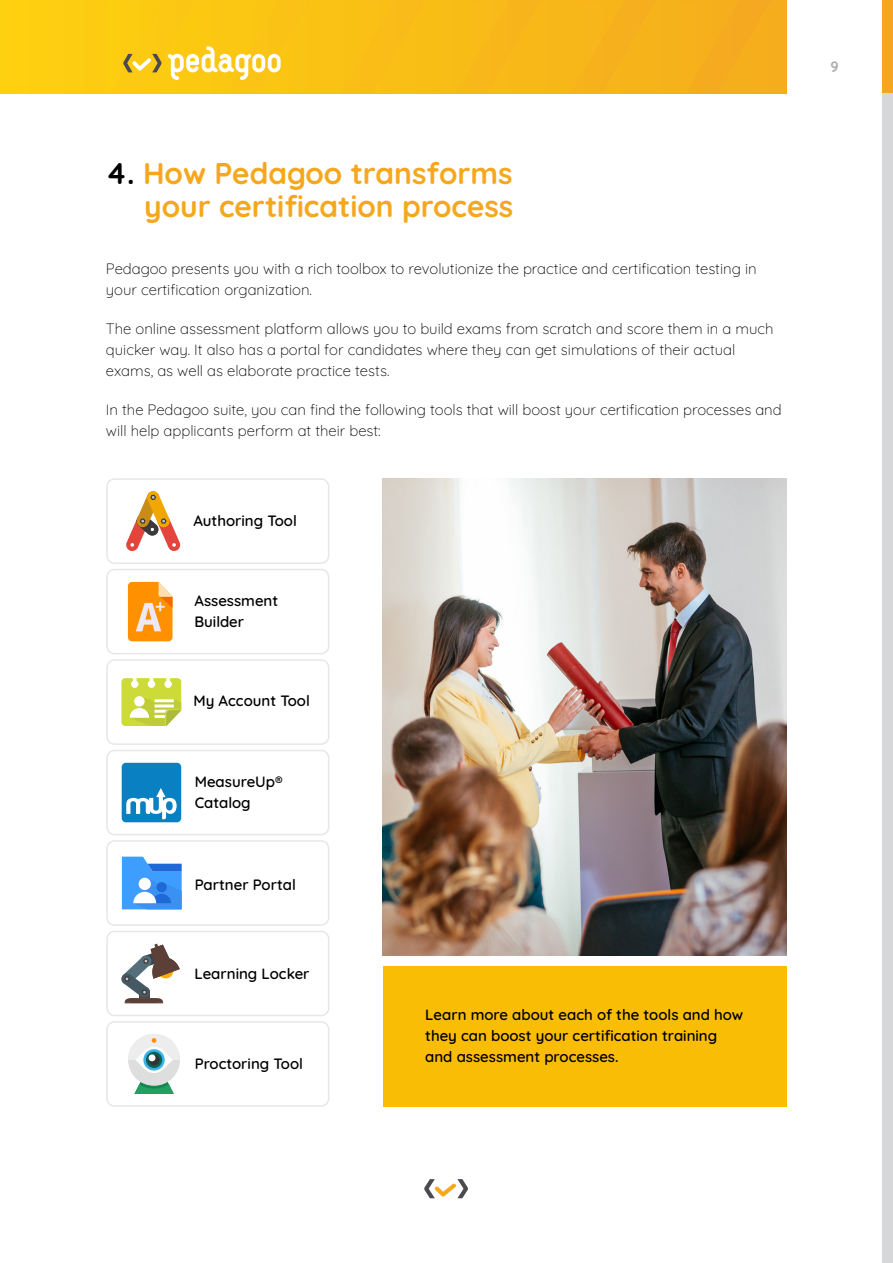
<style>
.page{position:relative;width:893px;height:1263px;background:#fff}
.page>*{position:absolute;margin:0;border:0;box-sizing:border-box;transform-origin:0 0}
.t1{font:700 30px/33px "Quicksand";color:#f5a81d;text-align:right}
.t2{font:300 15px/21px "Quicksand";color:#000}
.t3{font:600 15px/21px "Quicksand";color:#000}
.t4{font:700 15px "Quicksand";color:#adafb2}
.s1{color:#000}
</style>
<div class="page">
<svg style="left:424px;top:1179px;width:44px;height:19px"></svg>
<div style="left:0;top:0;width:787px;height:93px;background:#fdce11"></div>
<div style="left:882px;top:0;width:11px;height:93px;background:#f5a621"></div>
<div style="left:882px;top:93px;width:11px;height:1170px;background:#d5d7d8"></div>
<svg style="left:128px;top:0;width:659px;height:93px;fill:#f8ba18"></svg>
<svg style="left:168px;top:46px;width:113px;height:34px"></svg>
<svg style="left:123px;top:54px;width:39px;height:18px"></svg>
<svg style="left:126px;top:491px;width:55px;height:60px"></svg>
<div style="left:106px;top:478px;width:223px;height:86px;border:2px solid #e6e7e8;border-radius:7px"></div>
<div style="left:106px;top:659px;width:223px;height:86px;border:2px solid #e6e7e8;border-radius:7px"></div>
<svg style="left:121px;top:678px;width:60px;height:48px"></svg>
<div style="left:106px;top:569px;width:223px;height:85px;border:2px solid #e6e7e8;border-radius:7px"></div>
<svg style="left:128px;top:582px;width:44px;height:59px;background:#fba436"></svg>
<div style="left:106px;top:931px;width:223px;height:85px;border:2px solid #e6e7e8;border-radius:7px"></div>
<svg style="left:121px;top:943px;width:59px;height:61px"></svg>
<div style="left:106px;top:840px;width:223px;height:86px;border:2px solid #e6e7e8;border-radius:7px"></div>
<svg style="left:122px;top:857px;width:60px;height:52px;background:#56a2f6"></svg>
<div style="left:139px;top:878px;width:12px;height:12px;background:#fff;border-radius:50%"></div>
<div style="left:106px;top:1021px;width:223px;height:86px;border:2px solid #e6e7e8;border-radius:7px"></div>
<svg style="left:128px;top:1034px;width:52px;height:60px"></svg>
<div style="left:106px;top:750px;width:223px;height:85px;border:2px solid #e6e7e8;border-radius:7px"></div>
<div style="left:122px;top:763px;width:59px;height:59px;background:#0880c2;border-radius:4px"></div>
<svg style="left:126px;top:788px;width:51px;height:31px"></svg>
<div style="left:383px;top:967px;width:404px;height:140px;background:#fabd05"></div>
<img style="left:383px;top:478px;width:404px;height:478px">
<h1 class="t1" style="left:106px;top:154px;width:409px"><span class="s1">4.</span> How Pedagoo transforms your certification process</h1>
<p class="t2" style="left:106px;top:257px;width:652px">Pedagoo presents you with a rich toolbox to revolutionize the practice and certification testing in your certification organization.</p>
<p class="t2" style="left:106px;top:317px;width:669px">The online assessment platform allows you to build exams from scratch and score them in a much quicker way. It also has a portal for candidates where they can get simulations of their actual exams, as well as elaborate practice tests.</p>
<p class="t2" style="left:106px;top:398px;width:677px">In the Pedagoo suite, you can find the following tools that will boost your certification processes and will help applicants perform at their best:</p>
<p class="t3" style="left:193px;top:509px;width:105px">Authoring Tool</p>
<p class="t3" style="left:194px;top:588px;width:85px">Assessment<br>Builder</p>
<p class="t3" style="left:193px;top:688px;width:118px">My Account Tool</p>
<p class="t3" style="left:195px;top:770px;width:90px">MeasureUp®<br>Catalog</p>
<p class="t3" style="left:195px;top:872px;width:103px">Partner Portal</p>
<p class="t3" style="left:194px;top:961px;width:117px">Learning Locker</p>
<p class="t3" style="left:195px;top:1052px;width:110px">Proctoring Tool</p>
<p class="t3" style="left:425px;top:1002px;width:320px">Learn more about each of the tools and how they can boost your certification training and assessment processes.</p>
<p class="t4" style="left:830px;top:55px;width:10px">9</p>
</div>
